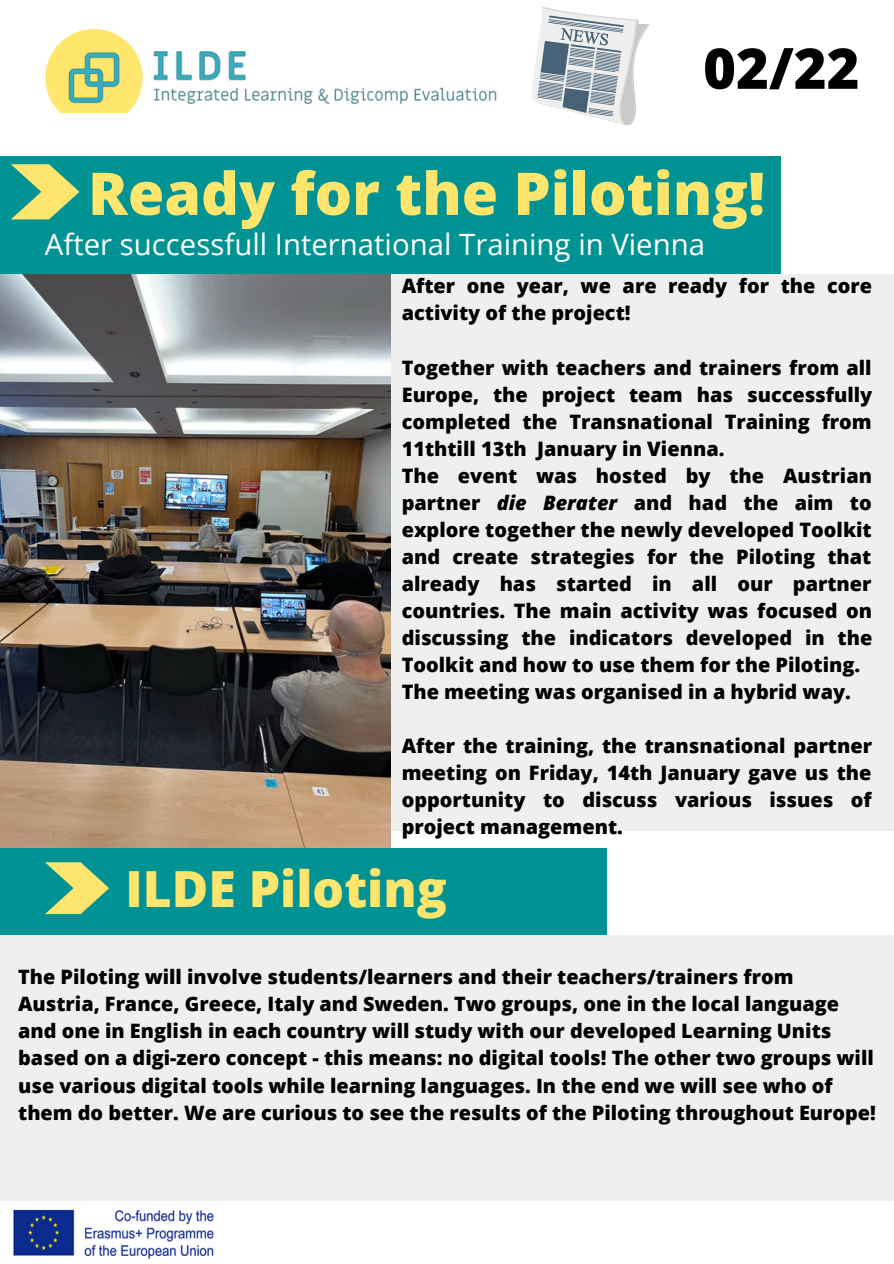
<style>
.page{position:relative;width:894px;height:1264px;background:#fff}
.page>*{position:absolute;margin:0;border:0;box-sizing:border-box;transform-origin:0 0}
.t1{font:800 58.95px "Open Sans";color:#fee56d}
.t2{font:800 56.1px "Open Sans";color:#000}
.t3{font:800 49.8px "Open Sans";color:#fee56d}
.t4{font:29.4px "Open Sans";color:#fff}
.t5{font:800 19.8px/27px "Open Sans";color:#000;text-align:justify}
.s1{font-style:italic}
</style>
<div class="page">
<div style="left:0;top:157px;width:780px;height:117px;background:#019294"></div>
<img style="left:45px;top:29px;width:452px;height:83px">
<div style="left:390px;top:274px;width:503px;height:556px;background:#eff0ee"></div>
<img style="left:0;top:274px;width:391px;height:573px">
<div style="left:0;top:934px;width:893px;height:266px;background:#eff0ee"></div>
<img style="left:13px;top:1209px;width:201px;height:50px">
<svg style="left:532px;top:6px;width:117px;height:120px"></svg>
<div style="left:0;top:848px;width:607px;height:86px;background:#019294"></div>
<svg style="left:11px;top:164px;width:68px;height:55px"></svg>
<svg style="left:45px;top:862px;width:64px;height:52px"></svg>
<p class="t2" style="left:703px;top:29px;width:158px">02/22</p>
<p class="t1" style="left:88px;top:152px;width:678px">Ready for the Piloting!</p>
<p class="t4" style="left:45px;top:224px;width:661px">After successfull International Training in Vienna</p>
<p class="t5" style="left:401px;top:272px;width:471px">After one year, we are ready for the core activity of the project!</p>
<p class="t5" style="left:401px;top:353px;width:472px">Together with teachers and trainers from all Europe, the project team has successfully completed the Transnational Training from 11thtill 13th January in Vienna.</p>
<p class="t5" style="left:401px;top:461px;width:472px">The event was hosted by the Austrian partner <span class="s1">die Berater</span> and had the aim to explore together the newly developed Toolkit and create strategies for the Piloting that already has started in all our partner countries. The main activity was focused on discussing the indicators developed in the Toolkit and how to use them for the Piloting.</p>
<p class="t5" style="left:401px;top:677px;width:450px">The meeting was organised in a hybrid way.</p>
<p class="t5" style="left:401px;top:731px;width:471px">After the training, the transnational partner meeting on Friday, 14th January gave us the opportunity to discuss various issues of project management.</p>
<p class="t3" style="left:125px;top:853px;width:323px">ILDE Piloting</p>
<p class="t5" style="left:18px;top:963px;width:858px;text-align:left">The Piloting will involve students/learners and their teachers/trainers from Austria, France, Greece, Italy and Sweden. Two groups, one in the local language and one in English in each country will study with our developed Learning Units based on a digi-zero concept - this means: no digital tools! The other two groups will use various digital tools while learning languages. In the end we will see who of them do better. We are curious to see the results of the Piloting throughout Europe!</p>
</div>
